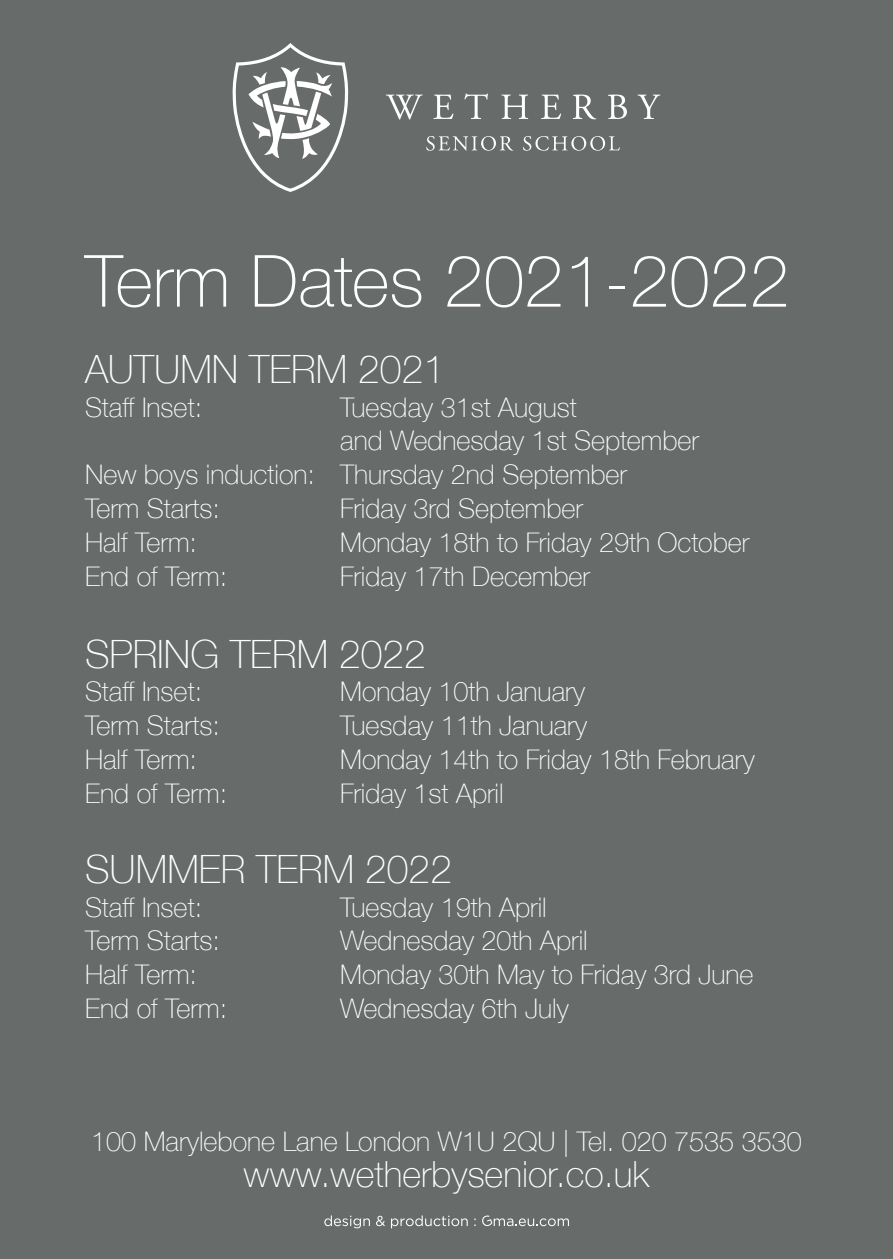
<style>
.page{position:relative;width:893px;height:1259px;background:#676c6b}
.page>*{position:absolute;margin:0;border:0;box-sizing:border-box;transform-origin:0 0}
.t1{font:100 72px "Helvetica Neue";color:#fff}
.t2{font:100 39px "Helvetica Neue";color:#fff}
.t3{font:100 36px "Helvetica Neue";color:#fff}
.t4{font:100 27px "Helvetica Neue";color:#fff}
</style>
<div class="page">
<svg style="left:386px;top:95px;width:37px;height:24px"></svg>
<svg style="left:433px;top:95px;width:20px;height:24px"></svg>
<svg style="left:464px;top:93px;width:24px;height:26px"></svg>
<svg style="left:501px;top:95px;width:27px;height:24px"></svg>
<svg style="left:541px;top:95px;width:20px;height:24px"></svg>
<svg style="left:573px;top:95px;width:23px;height:24px"></svg>
<svg style="left:608px;top:95px;width:19px;height:24px"></svg>
<svg style="left:637px;top:95px;width:23px;height:24px"></svg>
<svg style="left:426px;top:136px;width:87px;height:15px"></svg>
<svg style="left:523px;top:136px;width:97px;height:15px"></svg>
<svg style="left:233px;top:43px;width:116px;height:149px"></svg>
<svg style="left:324px;top:1215px;width:46px;height:13px"></svg>
<svg style="left:376px;top:1215px;width:9px;height:11px"></svg>
<svg style="left:391px;top:1215px;width:77px;height:13px"></svg>
<svg style="left:482px;top:1215px;width:87px;height:11px"></svg>
<h1 class="t1" style="left:85px;top:237px;width:706px">Term Dates 2021-2022</h1>
<h2 class="t2" style="left:85px;top:345px;width:361px">AUTUMN TERM 2021</h2>
<p class="t4" style="left:85px;top:390px;width:119px">Staff Inset:</p>
<p class="t4" style="left:340px;top:390px;width:238px">Tuesday 31st August</p>
<p class="t4" style="left:340px;top:424px;width:360px">and Wednesday 1st September</p>
<p class="t4" style="left:85px;top:458px;width:543px">New boys induction: Thursday 2nd September</p>
<p class="t4" style="left:85px;top:492px;width:137px">Term Starts:</p>
<p class="t4" style="left:340px;top:492px;width:244px">Friday 3rd September</p>
<p class="t4" style="left:85px;top:525px;width:114px">Half Term:</p>
<p class="t4" style="left:340px;top:525px;width:411px">Monday 18th to Friday 29th October</p>
<p class="t4" style="left:85px;top:559px;width:144px">End of Term:</p>
<p class="t4" style="left:340px;top:559px;width:251px">Friday 17th December</p>
<h2 class="t2" style="left:85px;top:630px;width:342px">SPRING TERM 2022</h2>
<p class="t4" style="left:85px;top:675px;width:119px">Staff Inset:</p>
<p class="t4" style="left:340px;top:675px;width:246px">Monday 10th January</p>
<p class="t4" style="left:85px;top:709px;width:137px">Term Starts:</p>
<p class="t4" style="left:340px;top:709px;width:249px">Tuesday 11th January</p>
<p class="t4" style="left:85px;top:743px;width:114px">Half Term:</p>
<p class="t4" style="left:340px;top:743px;width:416px">Monday 14th to Friday 18th February</p>
<p class="t4" style="left:85px;top:776px;width:144px">End of Term:</p>
<p class="t4" style="left:340px;top:776px;width:165px">Friday 1st April</p>
<h2 class="t2" style="left:85px;top:845px;width:368px">SUMMER TERM 2022</h2>
<p class="t4" style="left:85px;top:890px;width:119px">Staff Inset:</p>
<p class="t4" style="left:340px;top:890px;width:208px">Tuesday 19th April</p>
<p class="t4" style="left:85px;top:924px;width:137px">Term Starts:</p>
<p class="t4" style="left:340px;top:924px;width:249px">Wednesday 20th April</p>
<p class="t4" style="left:85px;top:958px;width:114px">Half Term:</p>
<p class="t4" style="left:340px;top:958px;width:415px">Monday 30th May to Friday 3rd June</p>
<p class="t4" style="left:85px;top:992px;width:144px">End of Term:</p>
<p class="t4" style="left:340px;top:992px;width:230px">Wednesday 6th July</p>
<p class="t4" style="left:91px;top:1124px;width:712px">100 Marylebone Lane London W1U 2QU | Tel. 020 7535 3530</p>
<h3 class="t3" style="left:244px;top:1151px;width:407px">www.wetherbysenior.co.uk</h3>
</div>
